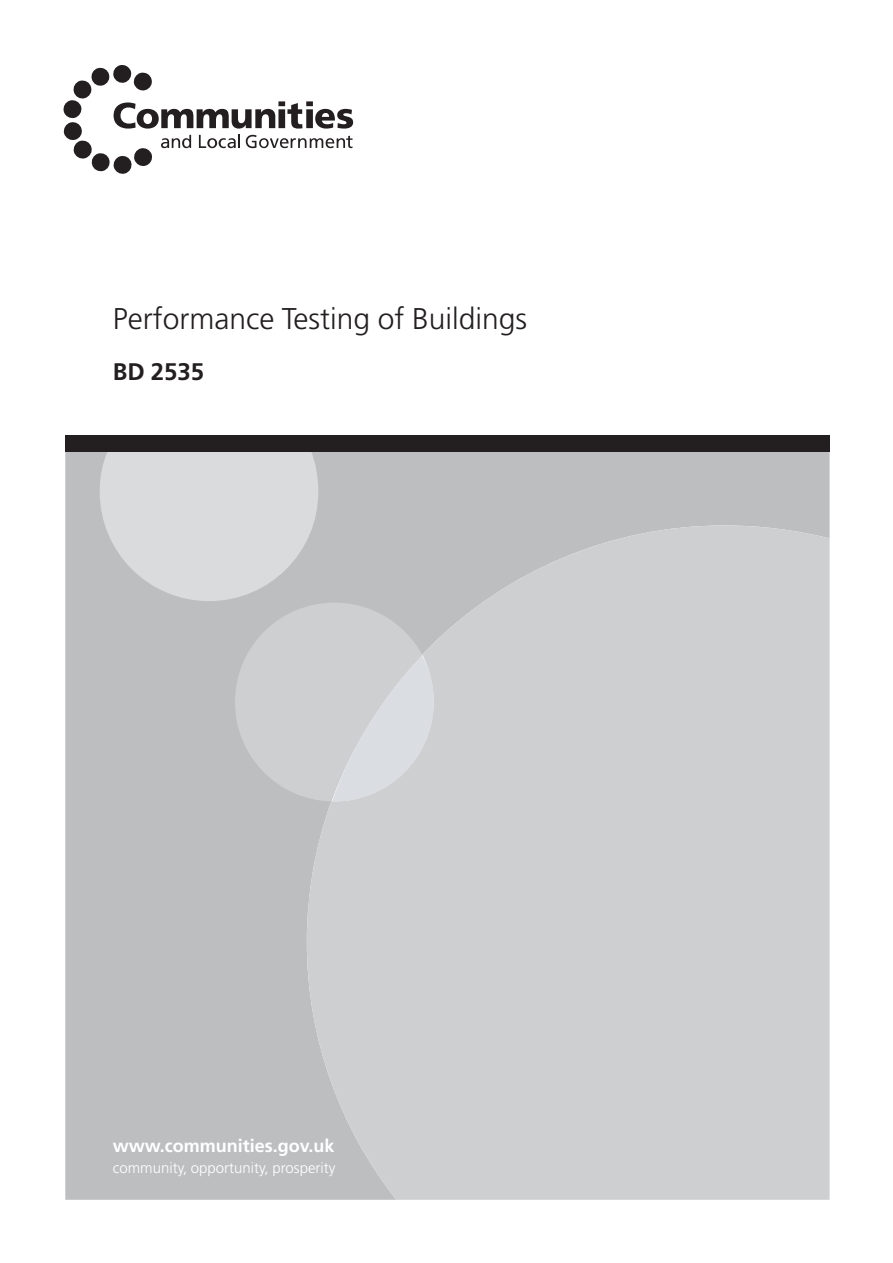
<style>
.page{position:relative;width:893px;height:1263px;background:#fff}
.page>*{position:absolute;margin:0;border:0;box-sizing:border-box;transform-origin:0 0}
.t1{font:300 30px "Frutiger";color:#231f20}
.t2{font:700 24px "Frutiger";color:#231f20}
.t3{font:700 18px "Frutiger";color:#fff}
.t4{font:300 15px "Frutiger";color:#fff}
</style>
<div class="page">
<svg style="left:64px;top:65px;width:289px;height:108px"></svg>
<div style="left:65px;top:435px;width:764px;height:17px;background:#231f20"></div>
<div style="left:65px;top:452px;width:764px;height:748px;background:#bcbec0"></div>
<svg style="left:100px;top:452px;width:218px;height:149px;background:#d6d7d9"></svg>
<svg style="left:235px;top:525px;width:594px;height:675px;background:#cbccce"></svg>
<h1 class="t1" style="left:113px;top:306px;width:416px">Performance Testing of Buildings</h1>
<h2 class="t2" style="left:113px;top:362px;width:93px">BD 2535</h2>
<p class="t3" style="left:113px;top:1138px;width:223px">www.communities.gov.uk</p>
<p class="t4" style="left:113px;top:1162px;width:224px">community, opportunity, prosperity</p>
</div>
